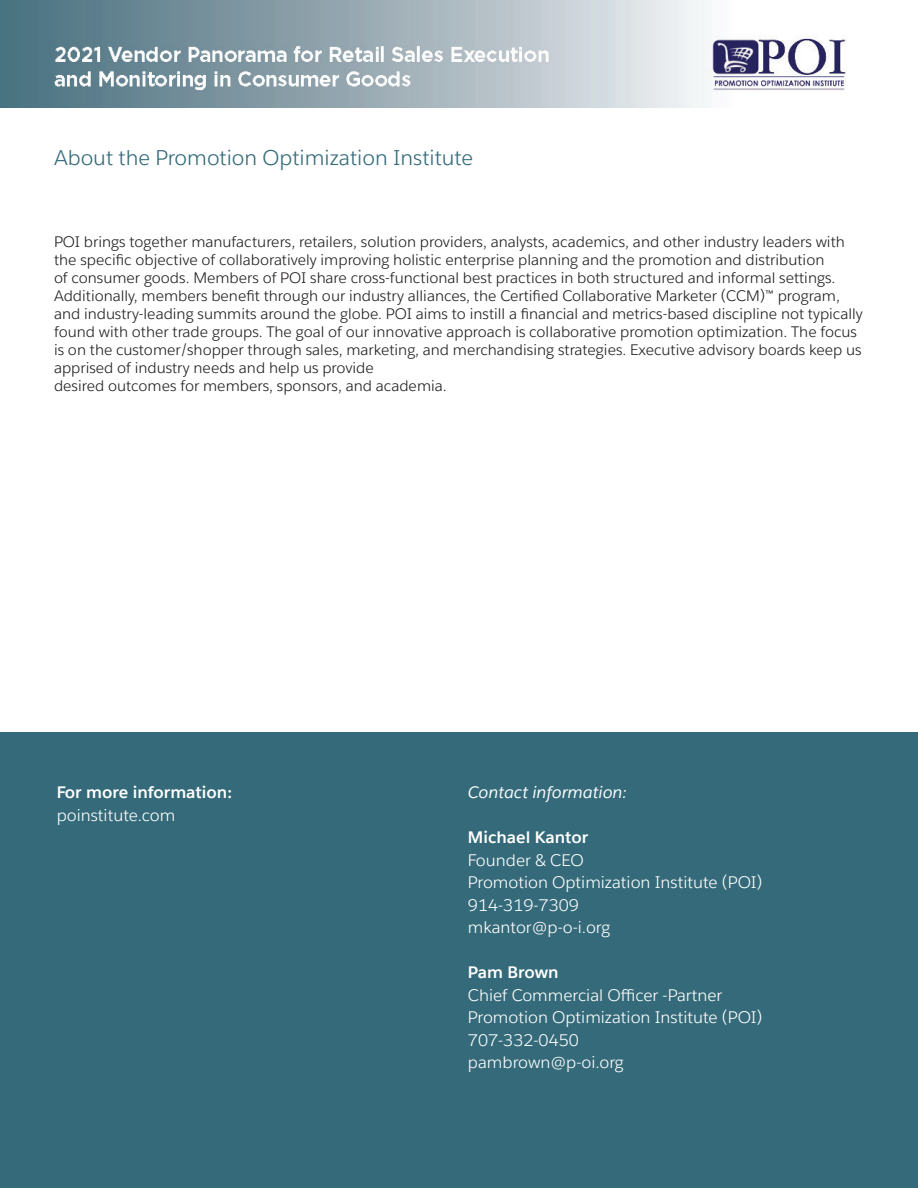
<style>
.page{position:relative;width:918px;height:1188px;background:#fff}
.page>*{position:absolute;margin:0;border:0;box-sizing:border-box;transform-origin:0 0}
.t1{font:21px "Salesforce Sans";color:#346a79}
.t2{font:16.5px/22.5px "Salesforce Sans";color:#fff}
.t3{font:700 16.5px "Salesforce Sans";color:#fff}
.t4{font:italic 16.5px "Salesforce Sans";color:#fff}
.t5{font:15px/18px "Salesforce Sans";color:#231f20}
</style>
<div class="page">
<div style="left:0;top:733px;width:918px;height:455px;background:#346a79"></div>
<img style="left:0;top:0;width:846px;height:108px">
<h1 class="t1" style="left:54px;top:145px;width:421px">About the Promotion Optimization Institute</h1>
<p class="t5" style="left:54px;top:233px;width:810px">POI brings together manufacturers, retailers, solution providers, analysts, academics, and other industry leaders with the specific objective of collaboratively improving holistic enterprise planning and the promotion and distribution<br>of consumer goods. Members of POI share cross-functional best practices in both structured and informal settings.<br>Additionally, members benefit through our industry alliances, the Certified Collaborative Marketer (CCM)™ program, and industry-leading summits around the globe. POI aims to instill a financial and metrics-based discipline not typically found with other trade groups. The goal of our innovative approach is collaborative promotion optimization. The focus is on the customer/shopper through sales, marketing, and merchandising strategies. Executive advisory boards keep us apprised of industry needs and help us provide<br>desired outcomes for members, sponsors, and academia.</p>
<p class="t3" style="left:57px;top:782px;width:177px">For more information:</p>
<p class="t2" style="left:57px;top:804px;width:120px">poinstitute.com</p>
<p class="t4" style="left:468px;top:782px;width:160px">Contact information:</p>
<p class="t3" style="left:468px;top:827px;width:122px">Michael Kantor</p>
<p class="t2" style="left:468px;top:849px;width:296px">Founder &amp; CEO<br>Promotion Optimization Institute (POI)<br>914-319-7309<br>mkantor@p-o-i.org</p>
<p class="t3" style="left:468px;top:962px;width:92px">Pam Brown</p>
<p class="t2" style="left:468px;top:984px;width:296px">Chief Commercial Officer -Partner<br>Promotion Optimization Institute (POI)<br>707-332-0450<br>pambrown@p-oi.org</p>
</div>
